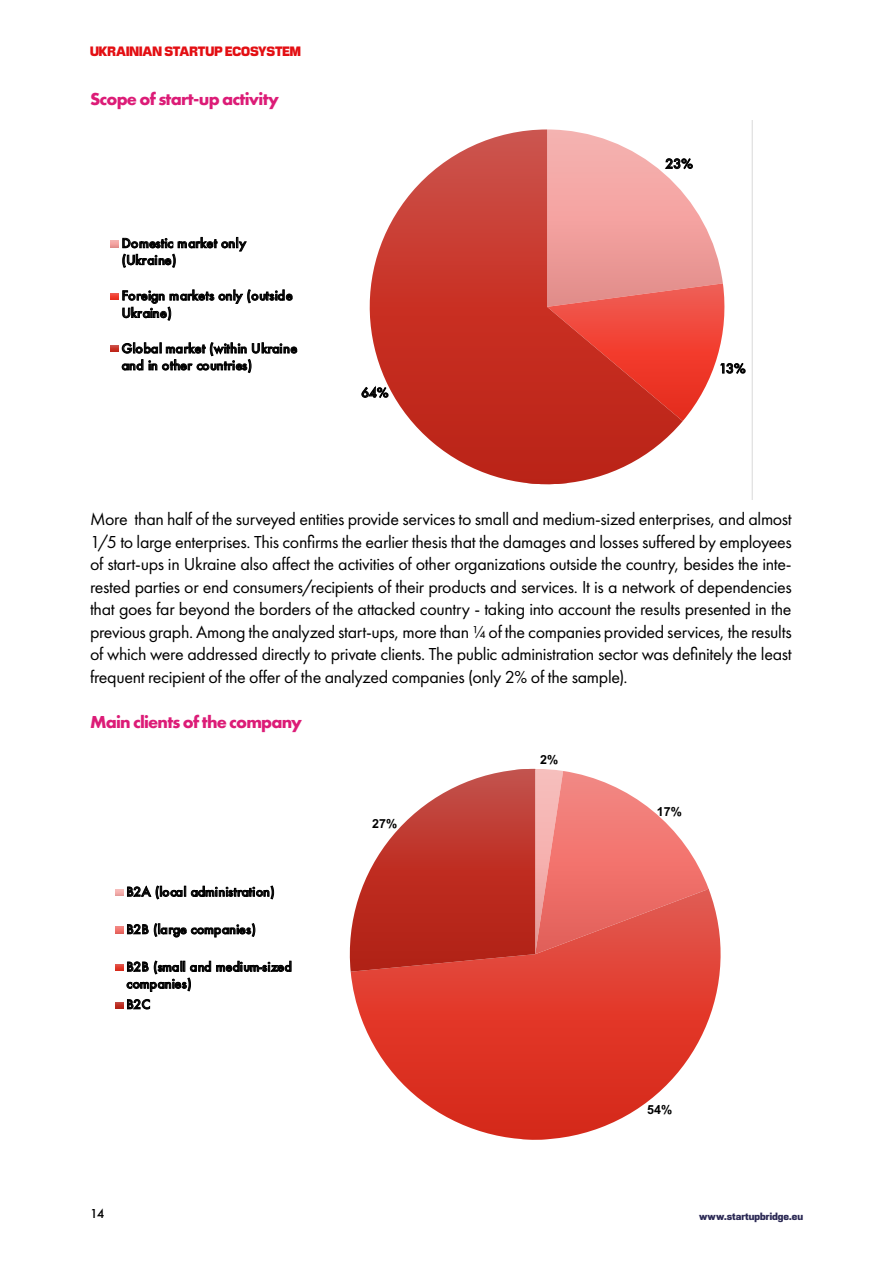
<style>
.page{position:relative;width:893px;height:1263px;background:#fff}
.page>*{position:absolute;margin:0;border:0;box-sizing:border-box;transform-origin:0 0}
.t1{font:18px/22.5px "Futura New";letter-spacing:-.02em;color:#000;text-align:justify}
.t2{font:700 18px "Futura New";letter-spacing:-.04em;color:#dc1c77}
.t3{font:13.5px "Marche Super";letter-spacing:-.005em;color:#e30f13}
.t4{font:500 13.5px "Futura New";color:#000}
.t5{font:500 12.45px/16.8px "Futura";color:#000}
.t6{font:700 12.45px "Arial";color:#000}
.t7{font:500 12.3px/17px "Futura";letter-spacing:-.005em;color:#000}
.t8{font:10.5px "Marche Super";letter-spacing:.005em;color:#2c2a55}
</style>
<div class="page">
<svg style="left:110px;top:120px;width:643px;height:379px"></svg>
<svg style="left:115px;top:768px;width:606px;height:372px"></svg>
<p class="t3" style="left:90px;top:40px;width:213px">UKRAINIAN STARTUP ECOSYSTEM</p>
<p class="t2" style="left:90px;top:87px;width:191px">Scope of start-up activity</p>
<p class="t5" style="left:122px;top:235px;width:126px">Domestic market only (Ukraine)</p>
<p class="t5" style="left:122px;top:287px;width:173px;line-height:17.2px">Foreign markets only (outside<br>Ukraine)</p>
<p class="t5" style="left:122px;top:340px;width:177px">Global market (within Ukraine and in other countries)</p>
<p class="t5" style="left:361px;top:384px;width:29px">64%</p>
<p class="t5" style="left:665px;top:155px;width:29px">23%</p>
<p class="t5" style="left:719px;top:360px;width:28px">13%</p>
<p class="t1" style="left:90px;top:508px;width:703px">More than half of the surveyed entities provide services to small and medium-sized enterprises, and almost 1/5 to large enterprises. This confirms the earlier thesis that the damages and losses suffered by employees of start-ups in Ukraine also affect the activities of other organizations outside the country, besides the inte&shy;rested parties or end consumers/recipients of their products and services. It is a network of dependencies that goes far beyond the borders of the attacked country - taking into account the results presented in the previous graph. Among the analyzed start-ups, more than ¼ of the companies provided services, the results of which were addressed directly to private clients. The public administration sector was definitely the least frequent recipient of the offer of the analyzed companies (only 2% of the sample).</p>
<p class="t2" style="left:90px;top:710px;width:214px">Main clients of the company</p>
<p class="t7" style="left:126px;top:883px;width:150px">B2A (local administration)</p>
<p class="t7" style="left:126px;top:921px;width:131px">B2B (large companies)</p>
<p class="t7" style="left:126px;top:958px;width:167px">B2B (small and medium-sized companies)</p>
<p class="t7" style="left:126px;top:996px;width:25px">B2C</p>
<p class="t6" style="left:372px;top:815px;width:27px">27%</p>
<p class="t4" style="left:90px;top:1205px;width:16px">14</p>
<p class="t6" style="left:540px;top:751px;width:20px">2%</p>
<p class="t6" style="left:657px;top:803px;width:27px">17%</p>
<p class="t6" style="left:647px;top:1101px;width:27px">54%</p>
<p class="t8" style="left:699px;top:1208px;width:105px">www.startupbridge.eu</p>
</div>
